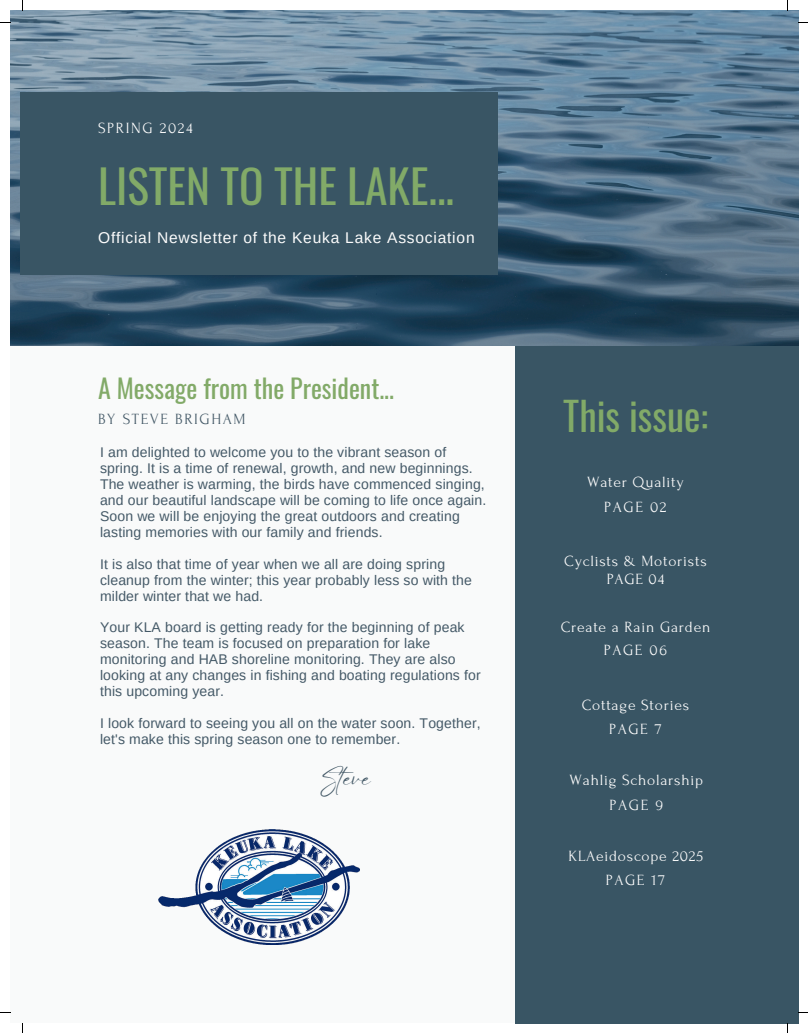
<style>
.page{position:relative;width:808px;height:1033px;background:#fff}
.page>*{position:absolute;margin:0;border:0;box-sizing:border-box;transform-origin:0 0}
.t1{font:45.38px "Oswald";color:#82aa68}
.t2{font:38.88px "Oswald";color:#82aa68}
.t3{font:26px "Oswald";color:#82aa68}
.t4{font:25.25px "Eyesome Script";color:#445967}
.t5{font:15.5px/24.2px "Forum";letter-spacing:.05em;color:#fcfcfc;text-align:center}
.t6{font:15.5px "Arimo";letter-spacing:.05em;color:#fcfcfc}
.t7{font:15.5px "Forum";letter-spacing:.1em;color:#445967}
.t8{font:15.5px "Forum";letter-spacing:.1em;color:#fcfcfc}
.t9{font:14px/16px "Arimo";letter-spacing:.01em;color:#445967}
</style>
<div class="page">
<div style="left:10px;top:10px;width:788px;height:1013px;background:#f9fafa"></div>
<div style="left:515px;top:345px;width:283px;height:678px;background:#395564"></div>
<img style="left:10px;top:10px;width:788px;height:335px">
<div style="left:21px;top:92px;width:477px;height:182px;background:#395564"></div>
<img style="left:158px;top:829px;width:202px;height:115px">
<p class="t8" style="left:98px;top:120px;width:96px">SPRING 2024</p>
<h1 class="t1" style="left:98px;top:146px;width:357px">LISTEN TO THE LAKE...</h1>
<p class="t6" style="left:98px;top:228px;width:378px">Official Newsletter of the Keuka Lake Association</p>
<h3 class="t3" style="left:98px;top:365px;width:297px">A Message from the President...</h3>
<p class="t7" style="left:98px;top:410px;width:149px">BY STEVE BRIGHAM</p>
<p class="t9" style="left:100px;top:444px;width:388px">I am delighted to welcome you to the vibrant season of spring. It is a time of renewal, growth, and new beginnings.<br>The weather is warming, the birds have commenced singing, and our beautiful landscape will be coming to life once again.<br>Soon we will be enjoying the great outdoors and creating lasting memories with our family and friends.</p>
<p class="t9" style="left:100px;top:556px;width:373px">It is also that time of year when we all are doing spring cleanup from the winter; this year probably less so with the milder winter that we had.</p>
<p class="t9" style="left:100px;top:619px;width:382px">Your KLA board is getting ready for the beginning of peak season. The team is focused on preparation for lake monitoring and HAB shoreline monitoring. They are also looking at any changes in fishing and boating regulations for this upcoming year.</p>
<p class="t9" style="left:100px;top:715px;width:382px">I look forward to seeing you all on the water soon. Together, let's make this spring season one to remember.</p>
<h3 class="t4" style="left:319px;top:761px;width:53px">Steve</h3>
<h2 class="t2" style="left:563px;top:381px;width:146px">This issue:</h2>
<p class="t5" style="left:587px;top:470px;width:98px">Water Quality<br>PAGE 02</p>
<p class="t5" style="left:564px;top:551px;width:144px;line-height:18.5px">Cyclists &amp; Motorists<br>PAGE 04</p>
<p class="t5" style="left:560px;top:616px;width:151px;line-height:23.2px">Create a Rain Garden<br>PAGE 06</p>
<p class="t5" style="left:582px;top:692px;width:109px">Cottage Stories<br>PAGE 7</p>
<p class="t5" style="left:569px;top:768px;width:135px">Wahlig Scholarship<br>PAGE 9</p>
<p class="t5" style="left:568px;top:844px;width:136px">KLAeidoscope 2025<br>PAGE 17</p>
</div>
